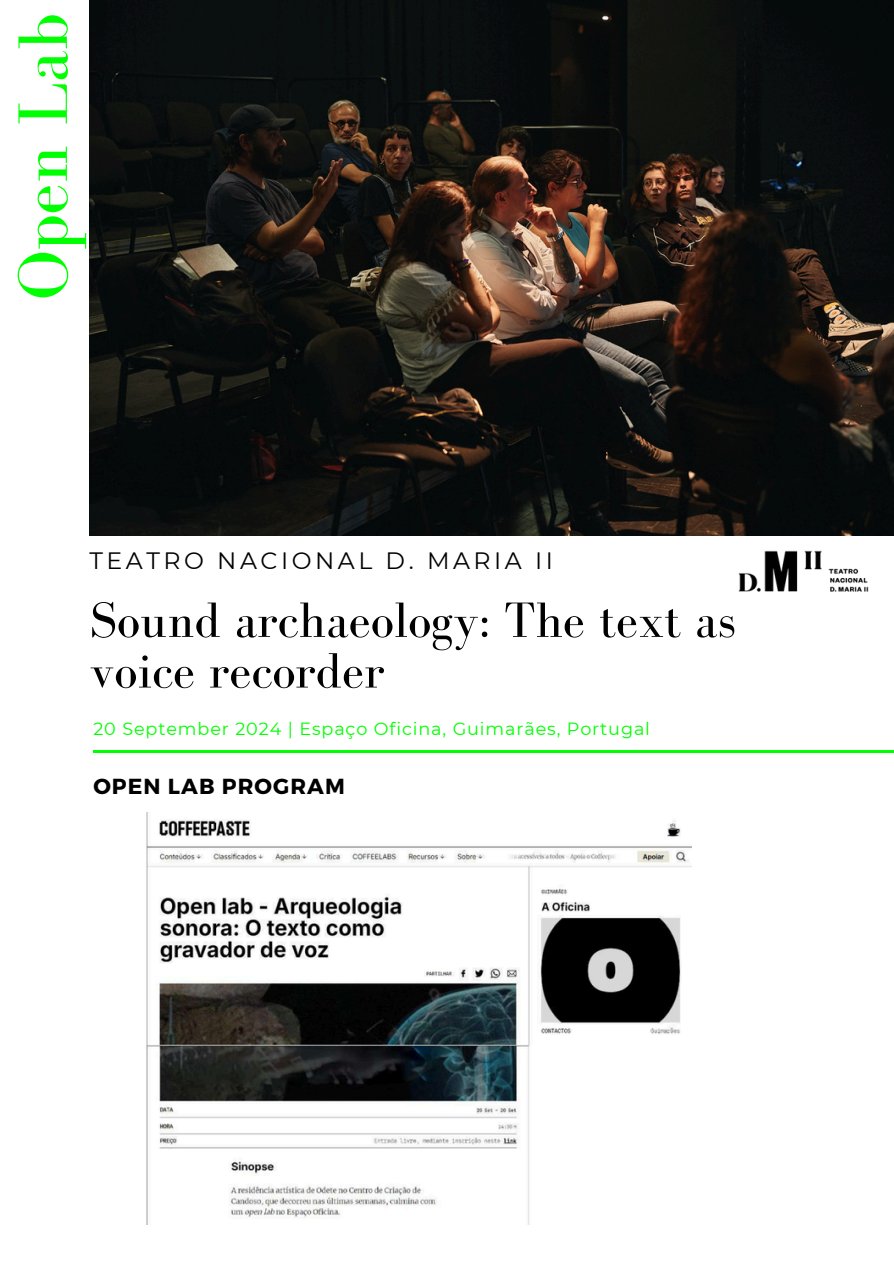
<style>
.page{position:relative;width:894px;height:1264px;background:#fff}
.page>*{position:absolute;margin:0;border:0;box-sizing:border-box;transform-origin:0 0}
.t1{font:72px "Bodoni FLF";color:#0f0}
.t2{font:51px/50.7px "Bodoni FLF";color:#000}
.t3{font:23.7px "Montserrat";letter-spacing:.15em;color:#000}
.t4{font:700 21.75px "Montserrat";letter-spacing:.05em;color:#000}
.t5{font:17.7px "Montserrat";letter-spacing:.05em;color:#0f0}
</style>
<div class="page">
<img style="left:89px;top:0;width:804px;height:536px">
<hr style="left:93px;top:750px;width:800px;height:2px;background:#0f0">
<img style="left:708px;top:511px;width:185px;height:81px">
<img style="left:146px;top:813px;width:545px;height:411px">
<h4 class="t1" style="left:4px;top:300px;width:288px;rotate:-90deg">Open Lab</h4>
<p class="t3" style="left:89px;top:545px;width:465px">TEATRO NACIONAL D. MARIA II</p>
<h1 class="t2" style="left:89px;top:594px;width:647px">Sound archaeology: The text as voice recorder</h1>
<p class="t5" style="left:93px;top:717px;width:558px">20 September 2024 | Espaço Oficina, Guimarães, Portugal</p>
<h2 class="t4" style="left:93px;top:772px;width:253px">OPEN LAB PROGRAM</h2>
</div>
